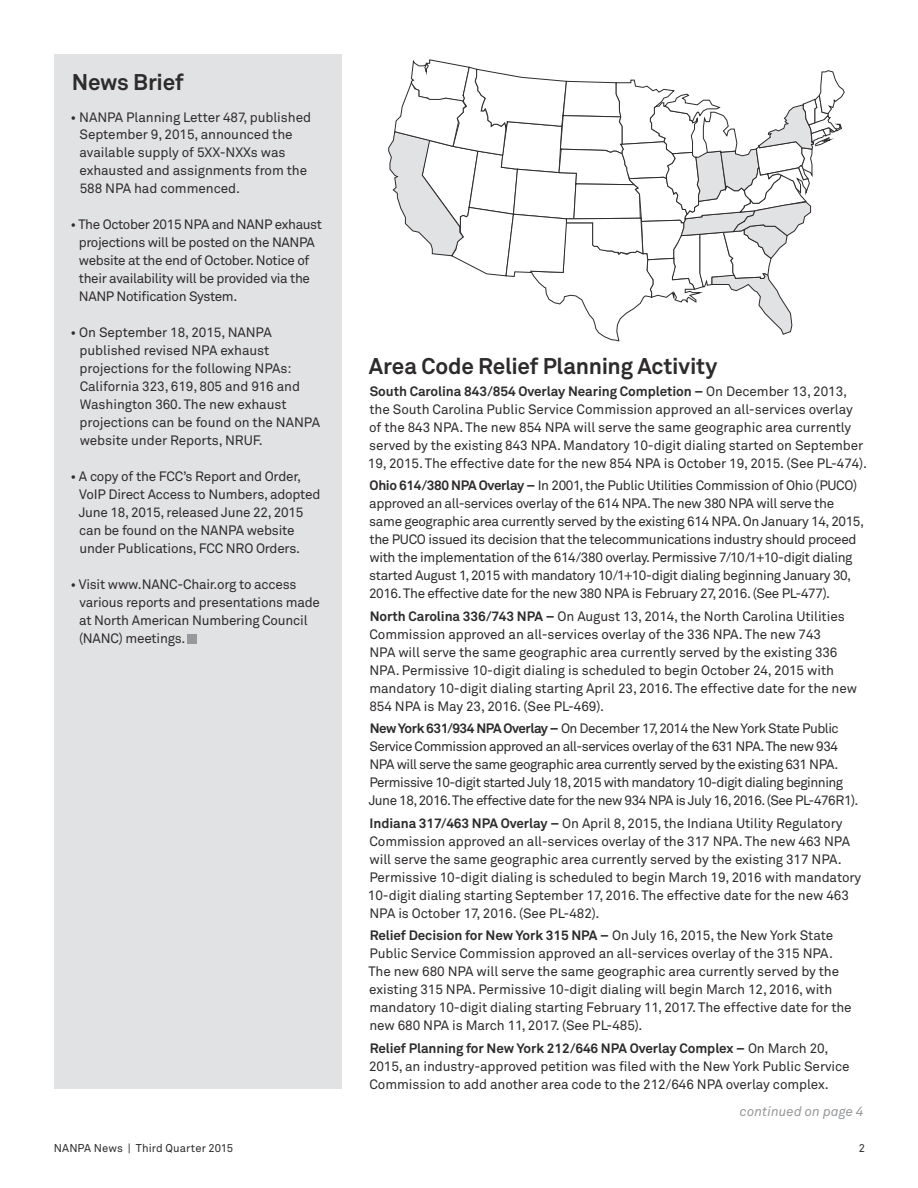
<style>
.page{position:relative;width:918px;height:1188px;background:#fff}
.page>*{position:absolute;margin:0;border:0;box-sizing:border-box;transform-origin:0 0}
.t1{font:700 22.5px "Akkurat";letter-spacing:-.01em;color:#2e2b2c}
.t2{font:13.5px/18px "Akkurat";letter-spacing:-.01em;color:#2e2b2c}
.t3{font:13.5px/18px "Akkurat";letter-spacing:-.035em;color:#2e2b2c}
.t4{font:italic 13.5px "Akkurat";letter-spacing:.005em;color:#97999c}
.t5{font:11.25px "Akkurat";letter-spacing:.005em;color:#2e2b2c}
.s1{font-weight:700}
</style>
<div class="page">
<svg style="left:388px;top:59px;width:457px;height:282px"></svg>
<div style="left:54px;top:54px;width:288px;height:1035px;background:#e1e2e4"></div>
<div style="left:187px;top:634px;width:10px;height:10px;background:#97999c"></div>
<h1 class="t1" style="left:72px;top:68px;width:113px">News Brief</h1>
<p class="t2" style="left:79px;top:108px;width:233px;text-indent:-9px">• NANPA Planning Letter 487, published<br>September 9, 2015, announced the available supply of 5XX-NXXs was exhausted and assignments from the<br>588 NPA had commenced.</p>
<p class="t2" style="left:79px;top:216px;width:245px;text-indent:-8px">• The October 2015 NPA and NANP exhaust projections will be posted on the NANPA website at the end of October. Notice of their availability will be provided via the NANP Notification System.</p>
<p class="t2" style="left:80px;top:324px;width:242px;text-indent:-9px">• On September 18, 2015, NANPA published revised NPA exhaust projections for the following NPAs:<br>California 323, 619, 805 and 916 and<br>Washington 360. The new exhaust projections can be found on the NANPA website under Reports, NRUF.</p>
<p class="t2" style="left:79px;top:468px;width:243px;text-indent:-8px">• A copy of the FCC’s Report and Order, VoIP Direct Access to Numbers, adopted June 18, 2015, released June 22, 2015 can be found on the NANPA website under Publications, FCC NRO Orders.</p>
<p class="t2" style="left:79px;top:576px;width:242px;text-indent:-9px">• Visit www.NANC-Chair.org to access various reports and presentations made at North American Numbering Council (NANC) meetings.</p>
<h1 class="t1" style="left:369px;top:351px;width:350px">Area Code Relief Planning Activity</h1>
<p class="t2" style="left:368px;top:383px;width:501px"><span class="s1">South Carolina 843/854 Overlay Nearing Completion –</span> On December 13, 2013, the South Carolina Public Service Commission approved an all-services overlay<br>of the 843 NPA. The new 854 NPA will serve the same geographic area currently served by the existing 843 NPA. Mandatory 10-digit dialing started on September 19, 2015. The effective date for the new 854 NPA is October 19, 2015. (See PL-474).</p>
<p class="t2" style="left:369px;top:477px;width:497px"><span class="s1">Ohio 614/380 NPA Overlay –</span> In 2001, the Public Utilities Commission of Ohio (PUCO) approved an all-services overlay of the 614 NPA. The new 380 NPA will serve the same geographic area currently served by the existing 614 NPA. On January 14, 2015, the PUCO issued its decision that the telecommunications industry should proceed with the implementation of the 614/380 overlay. Permissive 7/10/1+10-digit dialing started August 1, 2015 with mandatory 10/1+10-digit dialing beginning January 30, 2016. The effective date for the new 380 NPA is February 27, 2016. (See PL-477).</p>
<p class="t2" style="left:369px;top:608px;width:489px"><span class="s1">North Carolina 336/743 NPA –</span> On August 13, 2014, the North Carolina Utilities Commission approved an all-services overlay of the 336 NPA. The new 743<br>NPA will serve the same geographic area currently served by the existing 336<br>NPA. Permissive 10-digit dialing is scheduled to begin October 24, 2015 with mandatory 10-digit dialing starting April 23, 2016. The effective date for the new 854 NPA is May 23, 2016. (See PL-469).</p>
<p class="t3" style="left:369px;top:720px;width:491px"><span class="s1">New York 631/934 NPA Overlay –</span> On December 17, 2014 the New York State Public Service Commission approved an all-services overlay of the 631 NPA. The new 934<br>NPA will serve the same geographic area currently served by the existing 631 NPA.<br>Permissive 10-digit started July 18, 2015 with mandatory 10-digit dialing beginning June 18, 2016. The effective date for the new 934 NPA is July 16, 2016. (See PL-476R1).</p>
<p class="t2" style="left:368px;top:815px;width:495px"><span class="s1">Indiana 317/463 NPA Overlay –</span> On April 8, 2015, the Indiana Utility Regulatory Commission approved an all-services overlay of the 317 NPA. The new 463 NPA will serve the same geographic area currently served by the existing 317 NPA.<br>Permissive 10-digit dialing is scheduled to begin March 19, 2016 with mandatory 10-digit dialing starting September 17, 2016. The effective date for the new 463<br>NPA is October 17, 2016. (See PL-482).</p>
<p class="t2" style="left:368px;top:927px;width:485px"><span class="s1">Relief Decision for New York 315 NPA –</span> On July 16, 2015, the New York State Public Service Commission approved an all-services overlay of the 315 NPA.<br>The new 680 NPA will serve the same geographic area currently served by the existing 315 NPA. Permissive 10-digit dialing will begin March 12, 2016, with mandatory 10-digit dialing starting February 11, 2017. The effective date for the new 680 NPA is March 11, 2017. (See PL-485).</p>
<p class="t2" style="left:369px;top:1040px;width:482px"><span class="s1">Relief Planning for New York 212/646 NPA Overlay Complex –</span> On March 20,<br>2015, an industry-approved petition was filed with the New York Public Service<br>Commission to add another area code to the 212/646 NPA overlay complex.</p>
<p class="t4" style="left:740px;top:1103px;width:125px">continued on page 4</p>
<p class="t5" style="left:54px;top:1141px;width:181px">NANPA News | Third Quarter 2015</p>
<p class="t5" style="left:859px;top:1141px;width:8px">2</p>
</div>
